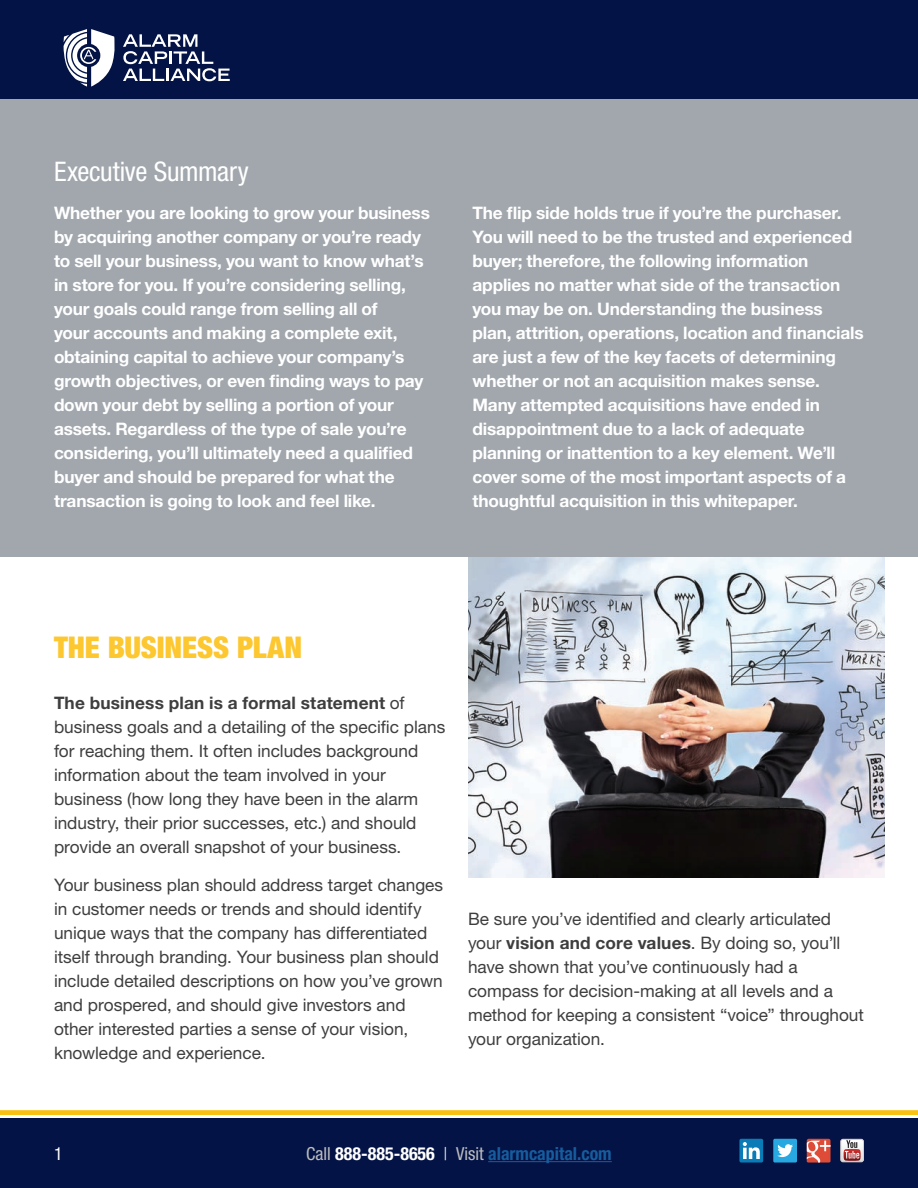
<style>
.page{position:relative;width:918px;height:1188px;background:#fff}
.page>*{position:absolute;margin:0;border:0;box-sizing:border-box;transform-origin:0 0}
.t1{font:900 condensed 30px "Helvetica Neue LT Std";letter-spacing:-.005em;color:#fdc730}
.t2{font:condensed 27px "Helvetica Neue LT Std";letter-spacing:-.01em;color:#fff}
.t3{font:700 condensed 18px "Helvetica Neue LT Std";color:#175d9e}
.t4{font:condensed 18px "Helvetica Neue LT Std";color:#fff}
.t5{font:700 17.25px/24px "Helvetica Neue LT Std";letter-spacing:-.01em;color:#fff}
.t6{font:17.25px/24px "Helvetica Neue LT Std";color:#3e3e3f}
.s1{font-weight:700}
.s2{font-weight:400;color:#bcbdc0}
.s3{color:#fff}
.s4{font-weight:300;color:#fff}
</style>
<div class="page">
<div style="left:0;top:0;width:918px;height:99px;background:#041345"></div>
<div style="left:0;top:1119px;width:918px;height:69px;background:#041345"></div>
<hr style="left:488px;top:1161px;width:124px;height:1px;background:#175d9e">
<img style="left:840px;top:1139px;width:24px;height:24px">
<div style="left:841px;top:1139px;width:23px;height:23px;border:1px solid #dcd5d1;border-radius:2px"></div>
<svg style="left:841px;top:1139px;width:22px;height:23px"></svg>
<div style="left:739px;top:1139px;width:24px;height:24px;background:#097bb7;border-radius:2px"></div>
<svg style="left:743px;top:1142px;width:17px;height:17px"></svg>
<div style="left:773px;top:1139px;width:24px;height:24px;background:#27a8e0;border-radius:2px"></div>
<svg style="left:777px;top:1144px;width:16px;height:13px"></svg>
<svg style="left:807px;top:1139px;width:24px;height:24px"></svg>
<svg style="left:123px;top:34px;width:107px;height:47px"></svg>
<svg style="left:64px;top:29px;width:51px;height:58px"></svg>
<div style="left:0;top:1110px;width:918px;height:5px;background:#fbc112"></div>
<div style="left:0;top:99px;width:918px;height:458px;background:#a1a7ad"></div>
<img style="left:468px;top:557px;width:417px;height:320px">
<h2 class="t2" style="left:54px;top:156px;width:196px">Executive Summary</h2>
<p class="t5" style="left:54px;top:200px;width:377px">Whether you are looking to grow your business by acquiring another company or you’re ready to sell your business, you want to know what’s in store for you. If you’re considering selling, your goals could range from selling all of<br>your accounts and making a complete exit, obtaining capital to achieve your company’s growth objectives, or even finding ways to pay down your debt by selling a portion of your assets. Regardless of the type of sale you’re considering, you’ll ultimately need a qualified buyer and should be prepared for what the transaction is going to look and feel like.</p>
<p class="t5" style="left:473px;top:200px;width:393px">The flip side holds true if you’re the purchaser.<br>You will need to be the trusted and experienced buyer; therefore, the following information applies no matter what side of the transaction you may be on. Understanding the business plan, attrition, operations, location and financials are just a few of the key facets of determining whether or not an acquisition makes sense.<br>Many attempted acquisitions have ended in disappointment due to a lack of adequate planning or inattention to a key element. We’ll cover some of the most important aspects of a thoughtful acquisition in this whitepaper.</p>
<h1 class="t1" style="left:54px;top:629px;width:250px">THE BUSINESS PLAN</h1>
<p class="t6" style="left:54px;top:691px;width:393px"><span class="s1">The business plan is a formal statement</span> of business goals and a detailing of the specific plans for reaching them. It often includes background information about the team involved in your business (how long they have been in the alarm industry, their prior successes, etc.) and should provide an overall snapshot of your business.</p>
<p class="t6" style="left:54px;top:872px;width:391px">Your business plan should address target changes in customer needs or trends and should identify unique ways that the company has differentiated itself through branding. Your business plan should include detailed descriptions on how you’ve grown and prospered, and should give investors and other interested parties a sense of your vision, knowledge and experience.</p>
<p class="t6" style="left:468px;top:907px;width:398px">Be sure you’ve identified and clearly articulated your <span class="s1">vision and core values</span>. By doing so, you’ll have shown that you’ve continuously had a compass for decision-making at all levels and a method for keeping a consistent “voice” throughout your organization.</p>
<p class="t4" style="left:54px;top:1143px;width:10px">1</p>
<p class="t3" style="left:306px;top:1143px;width:307px"><span class="s2">Call</span> <span class="s3">888-885-8656</span> <span class="s4">|</span> <span class="s2">Visit</span> alarmcapital.com</p>
</div>
